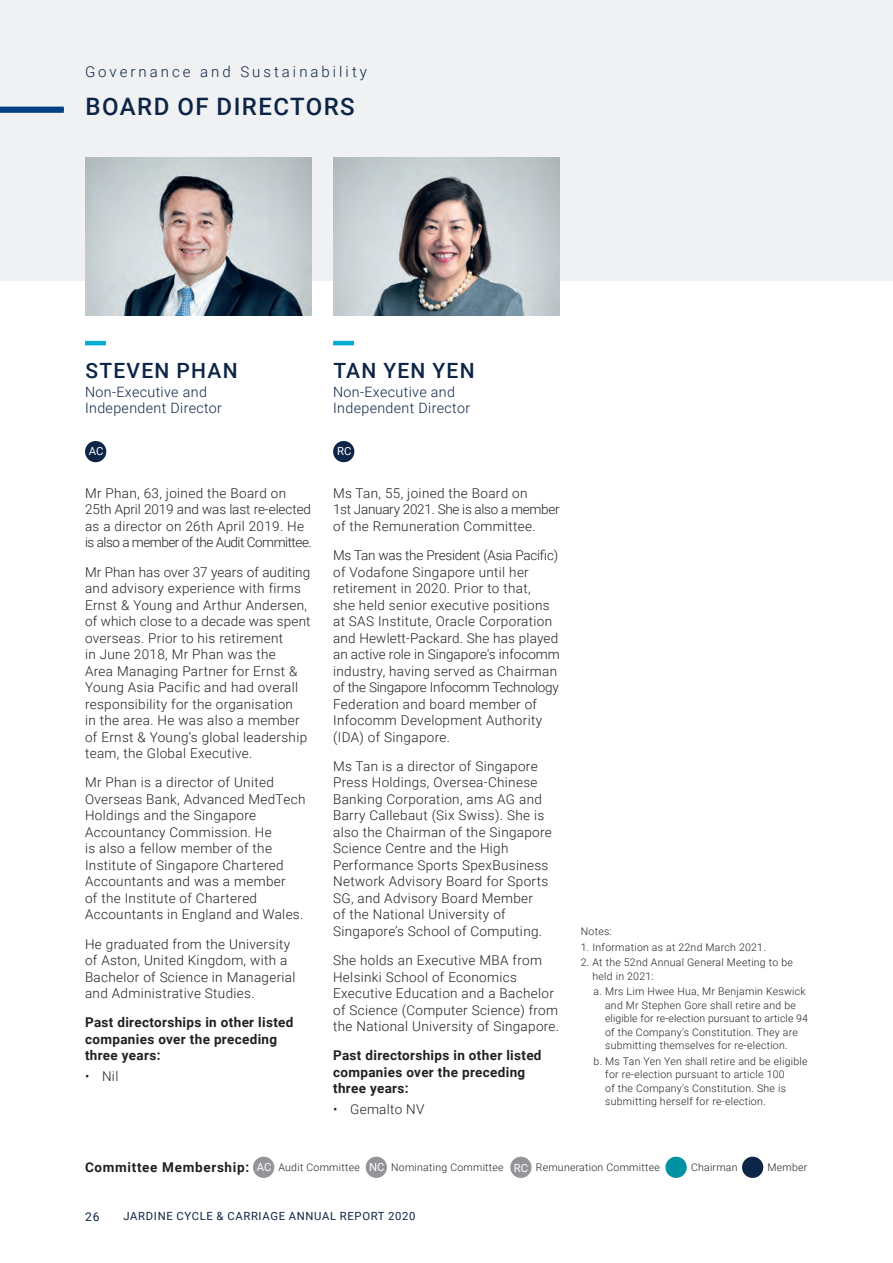
<style>
.page{position:relative;width:893px;height:1263px;background:#fff}
.page>*{position:absolute;margin:0;border:0;box-sizing:border-box;transform-origin:0 0}
.Page_Title_Cont{font:500 24px "Roboto";letter-spacing:.06em;color:#0d2546}
.BOD-Name{font:500 21px "Roboto";letter-spacing:.06em;color:#0d2546}
.Running_Header{font:300 15px "Roboto";letter-spacing:.2em;color:#0d2546}
.BOD-Designation{font:300 14.25px/16.5px "Roboto";letter-spacing:.025em;color:#0d2546}
.BOD_bodytext{font:300 13.5px/16.5px "Roboto";letter-spacing:.025em;color:#231f20}
.BOD-Sub-pic{font:700 13.5px/16.5px "Roboto";letter-spacing:.025em;color:#231f20}
.BOD_bodytext-2{font:300 13.5px/16.5px "Roboto";letter-spacing:-.005em;color:#231f20}
.BOD-Sub{font:700 13.5px "Roboto";letter-spacing:.05em;color:#231f20}
.t1{font:12px "Roboto";color:#0d2546}
.t2{font:11.25px "Roboto";letter-spacing:.06em;color:#0d2546}
.BOD-Legend-Circle{font:11.25px "Roboto";color:#fff}
.Footnote{font:300 10.5px/13.5px "Roboto";letter-spacing:.025em;color:#231f20}
.Footnote_Indent{font:300 10.5px "Roboto";letter-spacing:.025em;color:#231f20}
</style>
<div class="page">
<div style="left:0;top:0;width:893px;height:280px;background:#f0f1f2"></div>
<div style="left:0;top:108px;width:64px;height:5px;background:#014081"></div>
<div style="left:253px;top:1157px;width:21px;height:21px;background:#939598;border-radius:50%"></div>
<div style="left:366px;top:1157px;width:21px;height:21px;background:#939598;border-radius:50%"></div>
<div style="left:510px;top:1157px;width:21px;height:21px;background:#939598;border-radius:50%"></div>
<div style="left:665px;top:1157px;width:22px;height:21px;background:#0091a2;border-radius:50%"></div>
<div style="left:742px;top:1157px;width:21px;height:21px;background:#0d2546;border-radius:50%"></div>
<img style="left:333px;top:157px;width:227px;height:158px">
<img style="left:85px;top:157px;width:227px;height:158px">
<hr style="left:333px;top:341px;width:21px;height:4px;background:#03acd4">
<div style="left:333px;top:441px;width:21px;height:21px;background:#0d2546;border-radius:50%"></div>
<hr style="left:85px;top:341px;width:21px;height:4px;background:#03acd4">
<div style="left:85px;top:441px;width:21px;height:21px;background:#0d2546;border-radius:50%"></div>
<hr style="left:0;top:107px;width:64px;height:4px;background:#014081">
<p class="Running_Header" style="left:85px;top:61px;width:283px">Governance and Sustainability</p>
<p class="Page_Title_Cont" style="left:85px;top:90px;width:271px">BOARD OF DIRECTORS</p>
<p class="BOD-Name" style="left:85px;top:356px;width:154px">STEVEN PHAN</p>
<p class="BOD-Designation" style="left:85px;top:383px;width:139px">Non-Executive and<br>Independent Director</p>
<p class="BOD-Legend-Circle" style="left:89px;top:443px;width:16px">AC</p>
<p class="BOD_bodytext-2" style="left:85px;top:484px;width:228px">Mr Phan, 63, joined the Board on 25th April 2019 and was last re-elected as a director on 26th April 2019. He is also a member of the Audit Committee.</p>
<p class="BOD_bodytext" style="left:85px;top:563px;width:227px">Mr Phan has over 37 years of auditing and advisory experience with firms Ernst &amp; Young and Arthur Andersen, of which close to a decade was spent overseas. Prior to his retirement<br>in June 2018, Mr Phan was the<br>Area Managing Partner for Ernst &amp; Young Asia Pacific and had overall responsibility for the organisation<br>in the area. He was also a member of Ernst &amp; Young’s global leadership team, the Global Executive.</p>
<p class="BOD_bodytext" style="left:85px;top:774px;width:222px">Mr Phan is a director of United<br>Overseas Bank, Advanced MedTech<br>Holdings and the Singapore<br>Accountancy Commission. He<br>is also a fellow member of the<br>Institute of Singapore Chartered<br>Accountants and was a member<br>of the Institute of Chartered<br>Accountants in England and Wales.</p>
<p class="BOD_bodytext" style="left:85px;top:935px;width:212px">He graduated from the University of Aston, United Kingdom, with a<br>Bachelor of Science in Managerial and Administrative Studies.</p>
<p class="BOD-Sub-pic" style="left:85px;top:1014px;width:210px">Past directorships in other listed companies over the preceding three years:</p>
<p class="BOD_bodytext" style="left:85px;top:1068px;width:35px">• Nil</p>
<p class="BOD-Name" style="left:333px;top:356px;width:143px">TAN YEN YEN</p>
<p class="BOD-Designation" style="left:333px;top:383px;width:139px">Non-Executive and<br>Independent Director</p>
<p class="BOD-Legend-Circle" style="left:337px;top:443px;width:16px">RC</p>
<p class="BOD_bodytext" style="left:333px;top:484px;width:228px">Ms Tan, 55, joined the Board on<br>1st January 2021. She is also a member of the Remuneration Committee.</p>
<p class="BOD_bodytext" style="left:333px;top:547px;width:228px">Ms Tan was the President (Asia Pacific) of Vodafone Singapore until her retirement in 2020. Prior to that,<br>she held senior executive positions at SAS Institute, Oracle Corporation and Hewlett-Packard. She has played an active role in Singapore's infocomm industry, having served as Chairman of the Singapore Infocomm Technology Federation and board member of Infocomm Development Authority (IDA) of Singapore.</p>
<p class="BOD_bodytext" style="left:333px;top:757px;width:220px">Ms Tan is a director of Singapore<br>Press Holdings, Oversea-Chinese<br>Banking Corporation, ams AG and<br>Barry Callebaut (Six Swiss). She is also the Chairman of the Singapore<br>Science Centre and the High<br>Performance Sports SpexBusiness<br>Network Advisory Board for Sports<br>SG, and Advisory Board Member<br>of the National University of<br>Singapore’s School of Computing.</p>
<p class="BOD_bodytext" style="left:333px;top:951px;width:228px">She holds an Executive MBA from Helsinki School of Economics Executive Education and a Bachelor of Science (Computer Science) from the National University of Singapore.</p>
<p class="BOD-Sub-pic" style="left:333px;top:1047px;width:210px">Past directorships in other listed companies over the preceding three years:</p>
<p class="BOD_bodytext" style="left:333px;top:1101px;width:93px">• Gemalto NV</p>
<p class="Footnote" style="left:581px;top:924px;width:32px">Notes:</p>
<p class="Footnote" style="left:581px;top:940px;width:186px">1. Information as at 22nd March 2021.</p>
<p class="Footnote" style="left:592px;top:955px;width:202px;text-indent:-12px">2. At the 52nd Annual General Meeting to be held in 2021:</p>
<p class="Footnote" style="left:605px;top:984px;width:204px;text-indent:-11px">a. Mrs Lim Hwee Hua, Mr Benjamin Keswick and Mr Stephen Gore shall retire and be eligible for re-election pursuant to article 94 of the Company's Constitution. They are submitting themselves for re-election.</p>
<p class="Footnote" style="left:605px;top:1054px;width:204px;text-indent:-12px">b. Ms Tan Yen Yen shall retire and be eligible for re-election pursuant to article 100<br>of the Company's Constitution. She is submitting herself for re-election.</p>
<p class="BOD-Sub" style="left:85px;top:1158px;width:166px">Committee Membership:</p>
<p class="BOD-Legend-Circle" style="left:257px;top:1159px;width:16px">AC</p>
<p class="Footnote_Indent" style="left:279px;top:1160px;width:83px">Audit Committee</p>
<p class="BOD-Legend-Circle" style="left:369px;top:1159px;width:17px">NC</p>
<p class="Footnote_Indent" style="left:391px;top:1160px;width:114px">Nominating Committee</p>
<p class="BOD-Legend-Circle" style="left:514px;top:1160px;width:16px">RC</p>
<p class="Footnote_Indent" style="left:536px;top:1160px;width:125px">Remuneration Committee</p>
<p class="Footnote_Indent" style="left:691px;top:1160px;width:48px">Chairman</p>
<p class="Footnote_Indent" style="left:767px;top:1160px;width:41px">Member</p>
<p class="t1" style="left:85px;top:1208px;width:16px">26</p>
<p class="t2" style="left:124px;top:1208px;width:293px">JARDINE CYCLE &amp; CARRIAGE ANNUAL REPORT 2020</p>
</div>
